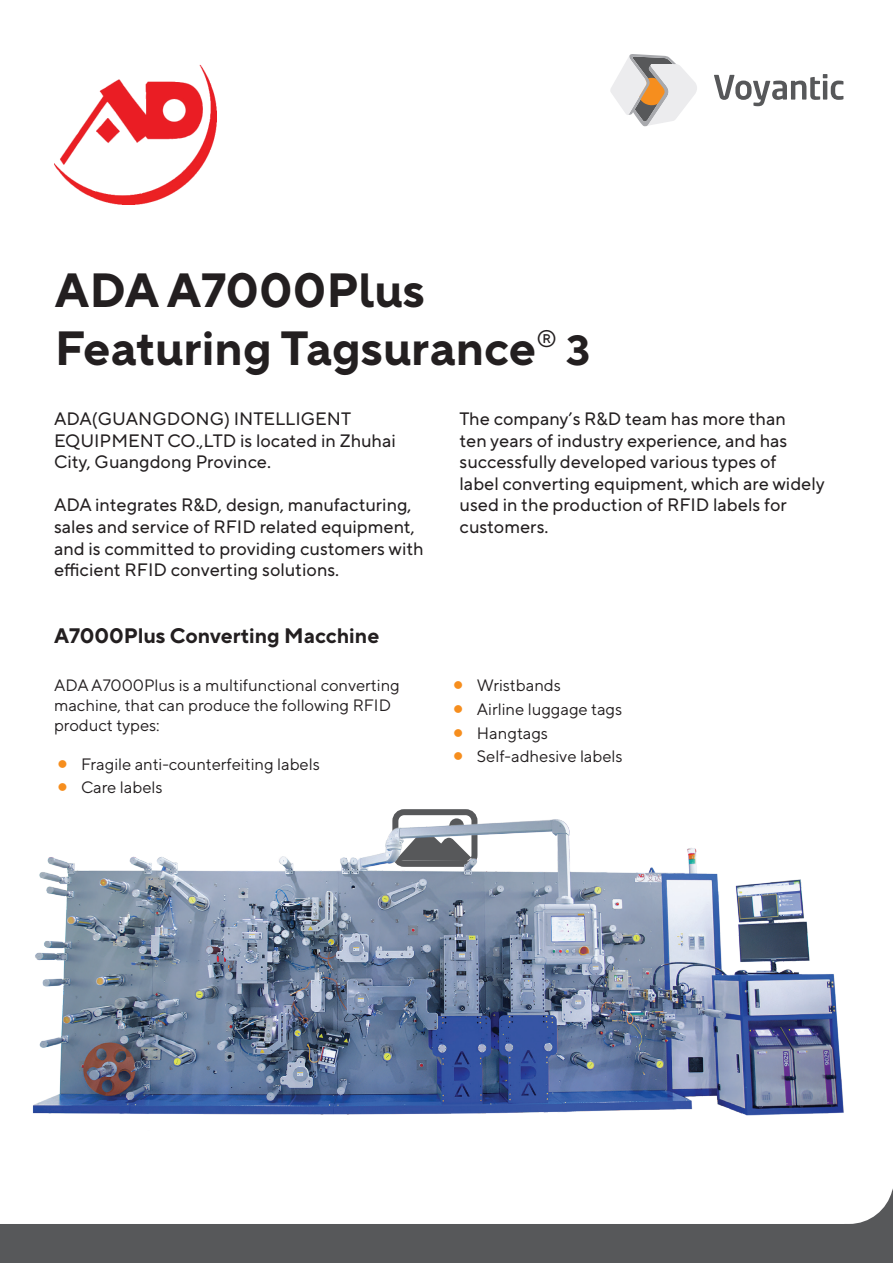
<style>
.page{position:relative;width:893px;height:1263px;background:#fff}
.page>*{position:absolute;margin:0;border:0;box-sizing:border-box;transform-origin:0 0}
.t1{font:700 48px/57.6px "TT Norms Pro";color:#231f20}
.t2{font:700 21px "TT Norms Pro";color:#231f20}
.t3{font:18px/21.6px "TT Norms Pro";color:#231f20}
.t4{font:16.5px/19.8px "TT Norms Pro";color:#231f20}
.s1{font-size:42px}
.s2{font-size:37.5px;color:#f68e1e}
</style>
<div class="page">
<svg style="left:0;top:1188px;width:893px;height:75px;fill:#57585a"></svg>
<div style="left:392px;top:809px;width:85px;height:58px;border:6px solid #57585a;border-radius:9px"></div>
<img style="left:55px;top:64px;width:162px;height:140px">
<img style="left:33px;top:814px;width:811px;height:302px">
<svg style="left:714px;top:74px;width:129px;height:32px"></svg>
<svg style="left:610px;top:54px;width:87px;height:72px"></svg>
<h1 class="t1" style="left:55px;top:258px;width:537px">ADA A7000Plus<br>Featuring Tagsurance<sup>®</sup> <span class="s1">3</span></h1>
<p class="t3" style="left:54px;top:406px;width:343px">ADA(GUANGDONG) INTELLIGENT<br>EQUIPMENT CO.,LTD is located in Zhuhai<br>City, Guangdong Province.</p>
<p class="t3" style="left:54px;top:493px;width:371px">ADA integrates R&amp;D, design, manufacturing, sales and service of RFID related equipment, and is committed to providing customers with efficient RFID converting solutions.</p>
<p class="t3" style="left:460px;top:406px;width:367px">The company’s R&amp;D team has more than<br>ten years of industry experience, and has successfully developed various types of<br>label converting equipment, which are widely used in the production of RFID labels for customers.</p>
<p class="t2" style="left:54px;top:620px;width:327px">A7000Plus Converting Macchine</p>
<p class="t4" style="left:54px;top:674px;width:347px">ADA A7000Plus is a multifunctional converting machine, that can produce the following RFID product types:</p>
<p class="t4" style="left:54px;top:753px;width:267px"><span class="s2">•</span> Fragile anti-counterfeiting labels</p>
<p class="t4" style="left:54px;top:776px;width:110px"><span class="s2">•</span> Care labels</p>
<p class="t4" style="left:450px;top:674px;width:113px"><span class="s2">•</span> Wristbands</p>
<p class="t4" style="left:450px;top:698px;width:174px"><span class="s2">•</span> Airline luggage tags</p>
<p class="t4" style="left:450px;top:722px;width:100px"><span class="s2">•</span> Hangtags</p>
<p class="t4" style="left:450px;top:745px;width:174px"><span class="s2">•</span> Self-adhesive labels</p>
</div>
